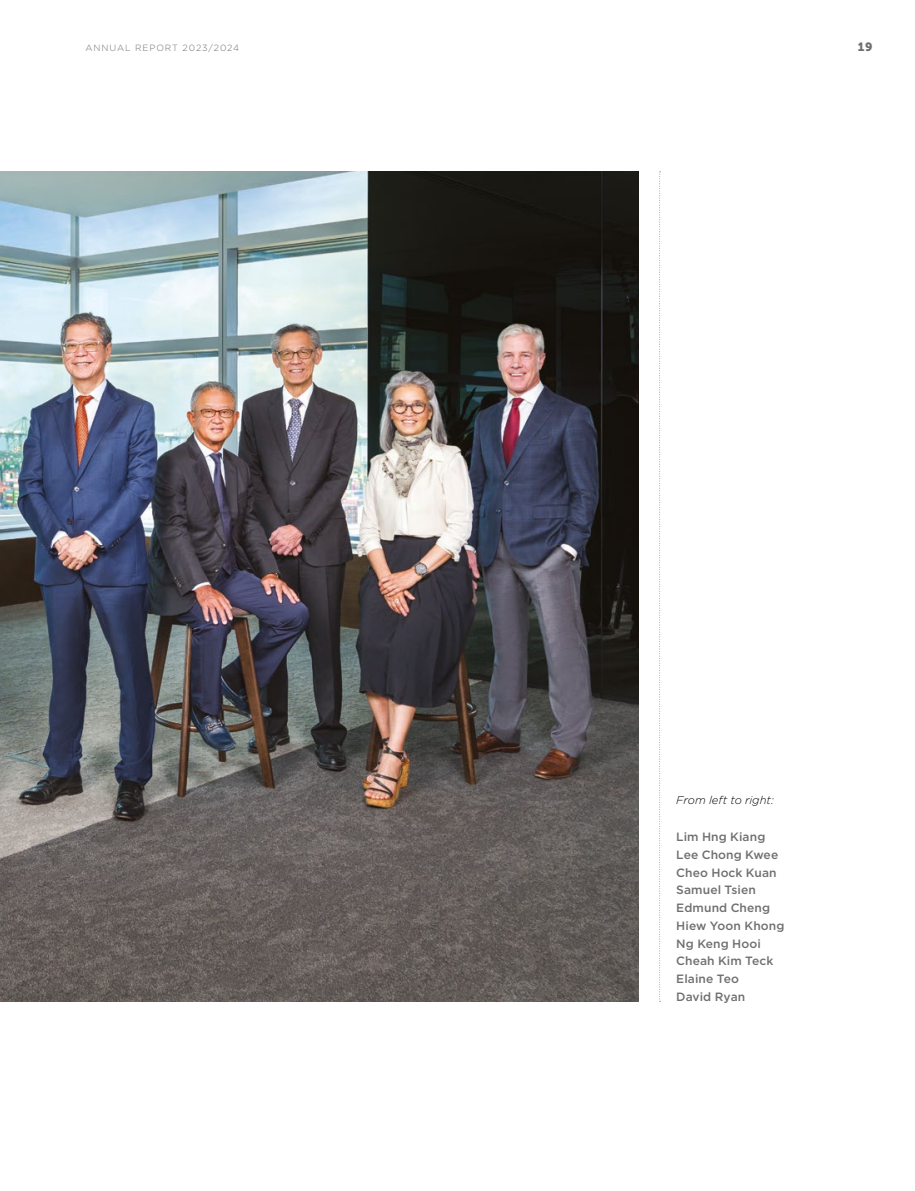
<style>
.page{position:relative;width:915px;height:1191px;background:#fff}
.page>*{position:absolute;margin:0;border:0;box-sizing:border-box;transform-origin:0 0}
.t1{font:500 12px/17.7px "Gotham";letter-spacing:.01em;color:#706f6f}
.t2{font:12px "Museo Sans 900";color:#706f6f}
.t3{font:italic 300 11.25px "Gotham";color:#000}
.t4{font:300 9px "Gotham";letter-spacing:.1em;color:#706f6f}
</style>
<div class="page">
<img style="left:0;top:171px;width:638px;height:830px">
<svg style="left:659px;top:171px;width:1px;height:831px"></svg>
<p class="t4" style="left:85px;top:42px;width:155px">ANNUAL REPORT 2023/2024</p>
<p class="t2" style="left:857px;top:40px;width:16px">19</p>
<p class="t3" style="left:676px;top:793px;width:99px">From left to right:</p>
<p class="t1" style="left:676px;top:827px;width:110px">Lim Hng Kiang<br>Lee Chong Kwee<br>Cheo Hock Kuan<br>Samuel Tsien<br>Edmund Cheng<br>Hiew Yoon Khong<br>Ng Keng Hooi<br>Cheah Kim Teck<br>Elaine Teo<br>David Ryan</p>
</div>
